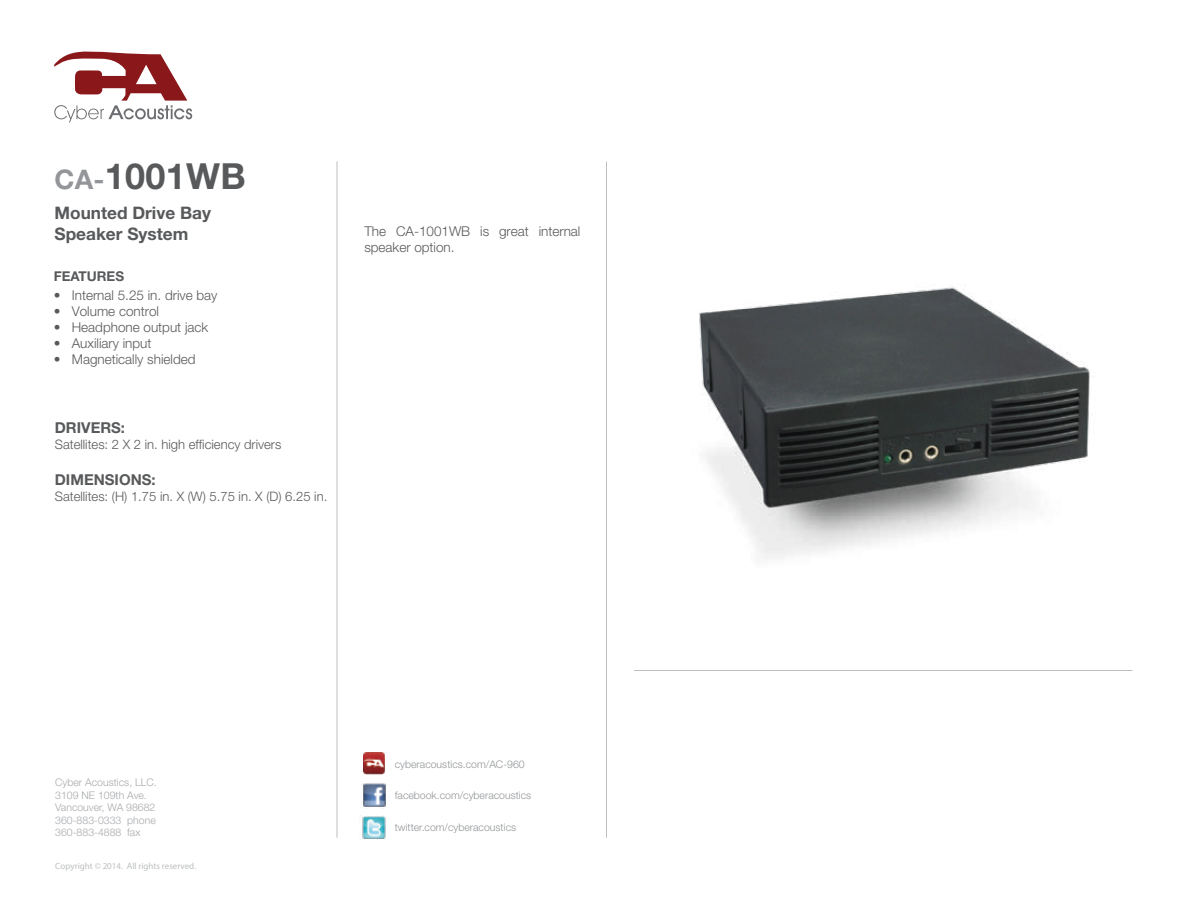
<style>
.page{position:relative;width:1188px;height:918px;background:#fff}
.page>*{position:absolute;margin:0;border:0;box-sizing:border-box;transform-origin:0 0}
.t1{font:700 36px "Helvetica Neue LT Pro";letter-spacing:.01em;color:#58595b}
.t2{font:700 17.25px/20.7px "Helvetica Neue LT Pro";color:#58595b}
.t3{font:700 15px "Helvetica Neue LT Pro";color:#58595b}
.t4{font:300 13.5px/16.2px "Helvetica Neue LT Pro";color:#58595b}
.t5{font:700 13.5px "Helvetica Neue LT Pro";color:#58595b}
.t6{font:300 13.05px "Helvetica Neue LT Pro";color:#58595b}
.t7{font:300 10.5px/12.6px "Helvetica Neue LT Pro";color:#a7a9ac}
.t8{font:300 10.5px "Helvetica Neue LT Pro";color:#939598}
.t9{font:9px "Myriad Pro";color:#bcbec0}
.s1{font-size:27px;color:#939598}
</style>
<div class="page">
<img style="left:699px;top:287px;width:394px;height:272px">
<hr style="left:337px;top:162px;width:1px;height:676px;background:#bcbec0">
<hr style="left:606px;top:162px;width:1px;height:676px;background:#bcbec0">
<hr style="left:634px;top:670px;width:499px;height:1px;background:#bcbec0">
<img style="left:360px;top:815px;width:26px;height:25px">
<img style="left:362px;top:783px;width:25px;height:24px">
<img style="left:364px;top:753px;width:21px;height:22px">
<svg style="left:54px;top:51px;width:138px;height:72px"></svg>
<h1 class="t1" style="left:55px;top:153px;width:193px"><span class="s1">CA-</span>1001WB</h1>
<p class="t2" style="left:55px;top:202px;width:158px">Mounted Drive Bay<br>Speaker System</p>
<p class="t5" style="left:54px;top:267px;width:72px">FEATURES</p>
<p class="t4" style="left:54px;top:286px;width:165px">• Internal 5.25 in. drive bay</p>
<p class="t4" style="left:54px;top:303px;width:107px">• Volume control</p>
<p class="t4" style="left:54px;top:319px;width:156px">• Headphone output jack</p>
<p class="t4" style="left:54px;top:335px;width:99px">• Auxiliary input</p>
<p class="t4" style="left:54px;top:351px;width:143px">• Magnetically shielded</p>
<p class="t3" style="left:55px;top:419px;width:72px">DRIVERS:</p>
<p class="t6" style="left:55px;top:437px;width:228px">Satellites: 2 X 2 in. high efficiency drivers</p>
<p class="t3" style="left:55px;top:470px;width:102px">DIMENSIONS:</p>
<p class="t6" style="left:55px;top:488px;width:274px">Satellites: (H) 1.75 in. X (W) 5.75 in. X (D) 6.25 in.</p>
<p class="t4" style="left:364px;top:223px;width:218px">The CA-1001WB is great internal speaker option.</p>
<p class="t7" style="left:55px;top:776px;width:103px">Cyber Acoustics, LLC.<br>3109 NE 109th Ave.<br>Vancouver, WA 98682<br>360-883-0333 phone<br>360-883-4888 fax</p>
<p class="t9" style="left:55px;top:861px;width:142px">Copyright © 2014. All rights reserved.</p>
<p class="t8" style="left:395px;top:758px;width:131px">cyberacoustics.com/AC-960</p>
<p class="t8" style="left:395px;top:789px;width:138px">facebook.com/cyberacoustics</p>
<p class="t8" style="left:395px;top:821px;width:123px">twitter.com/cyberacoustics</p>
</div>
